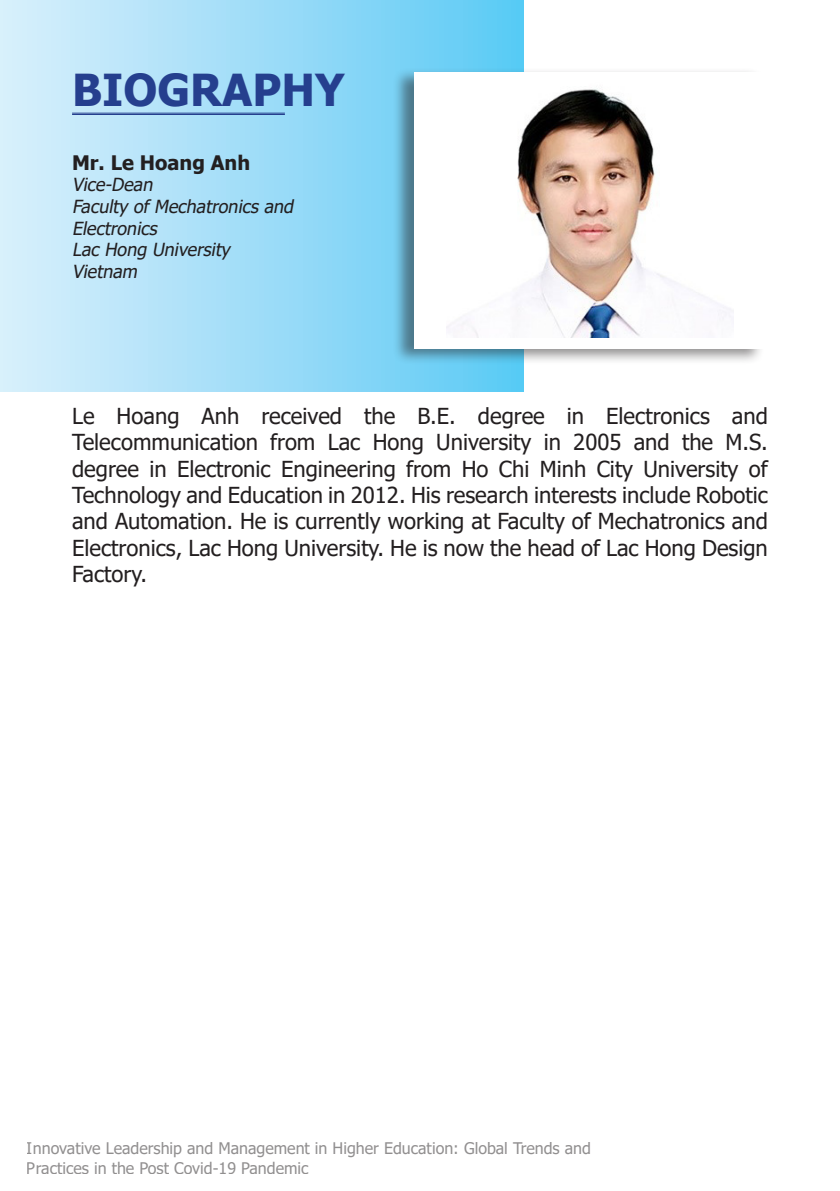
<style>
.page{position:relative;width:840px;height:1191px;background:#fff}
.page>*{position:absolute;margin:0;border:0;box-sizing:border-box;transform-origin:0 0}
.t1{font:700 44px "Tahoma";color:#253f8e}
.content{font:22px/26.4px "Tahoma";color:#231f20;text-align:justify}
.content-2{font:700 20px "Tahoma";color:#231f20}
.content-3{font:italic 18px/21.6px "Tahoma";color:#231f20}
.t2{font:16px/19.2px "Tahoma";color:#231f20}
</style>
<div class="page">
<div style="left:0;top:0;width:523px;height:392px;background:linear-gradient(to right,#dbeffb,#5bcaf5)"></div>
<div style="left:392px;top:67px;width:372px;height:298px;background:#231f20;opacity:.5"></div>
<div style="left:414px;top:72px;width:350px;height:276px;background:#fff"></div>
<hr style="left:72px;top:113px;width:213px;height:1px;background:#253f8e">
<hr style="left:72px;top:114px;width:213px;height:1px;background:#253f8e">
<img style="left:446px;top:89px;width:286px;height:249px">
<p class="t1" style="left:72px;top:59px;width:274px">BIOGRAPHY</p>
<p class="content-2" style="left:72px;top:148px;width:179px">Mr. Le Hoang Anh</p>
<p class="content-3" style="left:72px;top:175px;width:86px">Vice-Dean</p>
<p class="content-3" style="left:72px;top:197px;width:227px">Faculty ofMechatronicsand<br>Electronics</p>
<p class="content-3" style="left:72px;top:240px;width:164px">LacHong University</p>
<p class="content-3" style="left:72px;top:261px;width:71px">Vietnam</p>
<p class="content" style="left:72px;top:404px;width:697px">Le Hoang Anh received the B.E. degree in Electronics and Telecommunication from Lac Hong University in 2005 and the M.S. degree in Electronic Engineering from Ho Chi Minh City University of Technology and Education in 2012. His research interests include Robotic and Automation. He is currently working at Faculty of Mechatronics and Electronics, Lac Hong University. He is now the head of Lac Hong Design Factory.</p>
<p class="t2" style="left:27px;top:1139px;width:565px">Innovative Leadership and Management in Higher Education: Global Trends and<br>Practices in the Post Covid-19 Pandemic</p>
</div>
